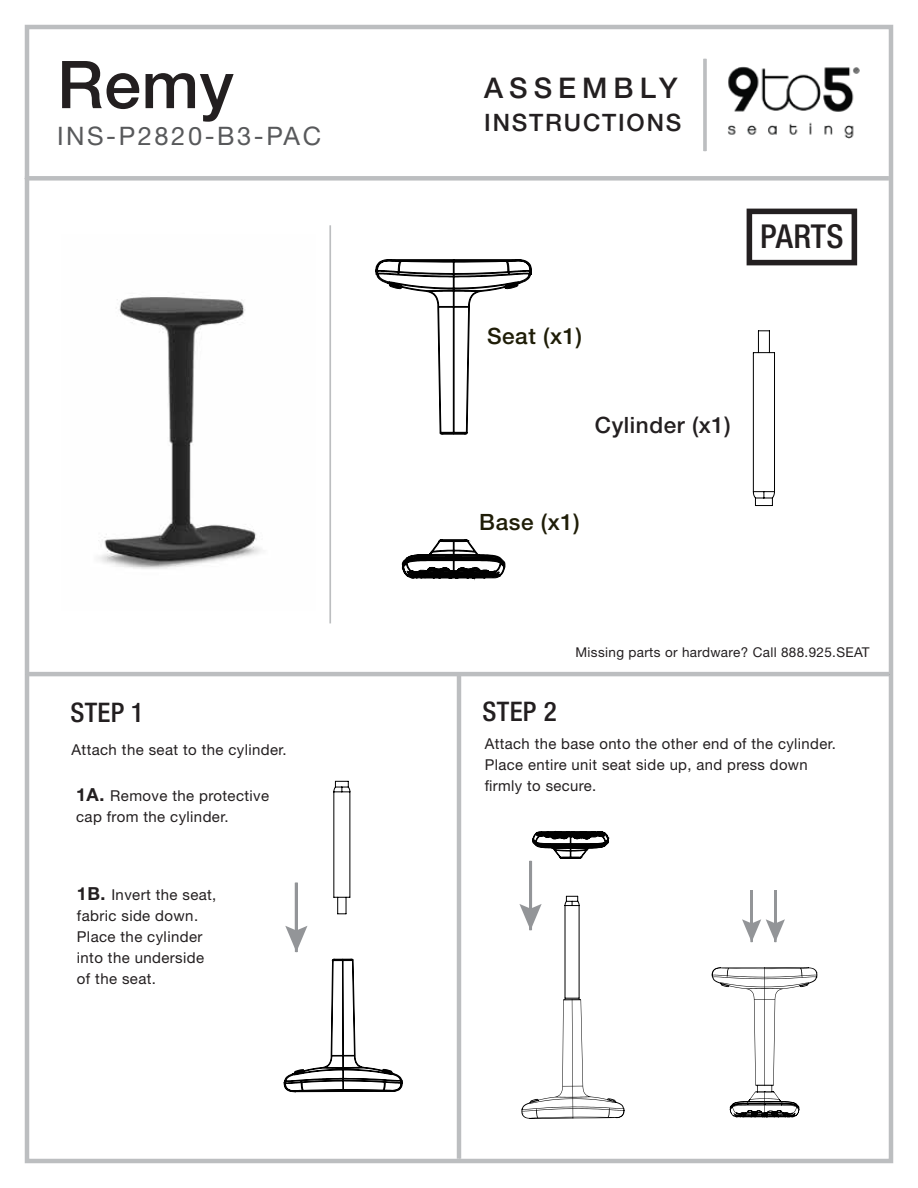
<style>
.page{position:relative;width:918px;height:1188px;background:#fff}
.page>*{position:absolute;margin:0;border:0;box-sizing:border-box;transform-origin:0 0}
.t1{font:500 66px "Helvetica Neue LT Std";color:#231f20}
.t2{font:500 condensed 33px "Helvetica Neue LT Std";color:#231f20}
.t3{font:500 28.5px "Helvetica Neue LT Std";letter-spacing:.21em;color:#231f20}
.t4{font:500 condensed 27px "Helvetica Neue LT Std";letter-spacing:.01em;color:#231f20}
.t5{font:25.5px "Helvetica Neue LT Std";letter-spacing:.1em;color:#58595b}
.t6{font:500 24px "Helvetica Neue LT Std";letter-spacing:.075em;color:#231f20}
.t7{font:500 22.5px "Helvetica Neue LT Std";letter-spacing:.025em;color:#1f1d07}
.t8{font:500 22.5px "Helvetica Neue LT Std";letter-spacing:.025em;color:#231f20}
.t9{font:15px/21px "Helvetica Neue LT Std";letter-spacing:.025em;color:#231f20}
.t10{font:13.5px "Helvetica Neue LT Std";letter-spacing:.025em;color:#231f20}
.s1{font-weight:700;font-size:18px}
</style>
<div class="page">
<div style="left:25px;top:25px;width:868px;height:1138px;background:#fff;border:4px solid #bcbec0"></div>
<img style="left:727px;top:66px;width:133px;height:72px">
<svg style="left:703px;top:58px;width:4px;height:94px"></svg>
<div style="left:25px;top:176px;width:864px;height:5px;background:#bcbec0"></div>
<hr style="left:457px;top:675px;width:4px;height:484px;background:#bcbec0">
<hr style="left:25px;top:672px;width:864px;height:4px;background:#bcbec0">
<img style="left:98px;top:297px;width:163px;height:272px">
<div style="left:747px;top:209px;width:110px;height:56px;border:6px solid #231f20"></div>
<hr style="left:329px;top:225px;width:2px;height:398px;background:#bcbec0">
<svg style="left:375px;top:259px;width:157px;height:321px"></svg>
<svg style="left:753px;top:330px;width:22px;height:176px"></svg>
<svg style="left:333px;top:780px;width:18px;height:135px"></svg>
<hr style="left:295px;top:883px;width:3px;height:69px;background:#939598">
<svg style="left:284px;top:926px;width:119px;height:167px"></svg>
<svg style="left:532px;top:831px;width:78px;height:28px"></svg>
<hr style="left:529px;top:861px;width:3px;height:69px;background:#939598">
<svg style="left:519px;top:896px;width:105px;height:223px"></svg>
<svg style="left:712px;top:967px;width:105px;height:150px"></svg>
<hr style="left:750px;top:890px;width:3px;height:52px;background:#939598">
<hr style="left:774px;top:890px;width:3px;height:52px;background:#939598">
<svg style="left:742px;top:919px;width:43px;height:23px"></svg>
<h1 class="t1" style="left:57px;top:45px;width:178px">Remy</h1>
<h3 class="t5" style="left:57px;top:120px;width:266px">INS-P2820-B3-PAC</h3>
<h3 class="t4" style="left:71px;top:696px;width:75px">STEP 1</h3>
<p class="t9" style="left:72px;top:739px;width:217px">Attach the seat to the cylinder.</p>
<p class="t9" style="left:76px;top:785px;width:195px"><span class="s1">1A.</span> Remove the protective cap from the cylinder.</p>
<p class="t9" style="left:77px;top:884px;width:141px"><span class="s1">1B.</span> Invert the seat, fabric side down.<br>Place the cylinder into the underside of the seat.</p>
<h3 class="t3" style="left:484px;top:71px;width:195px">ASSEMBLY</h3>
<h3 class="t6" style="left:484px;top:108px;width:199px">INSTRUCTIONS</h3>
<h3 class="t7" style="left:487px;top:322px;width:96px">Seat (x1)</h3>
<h3 class="t8" style="left:595px;top:411px;width:137px">Cylinder (x1)</h3>
<h3 class="t7" style="left:479px;top:509px;width:102px">Base (x1)</h3>
<h2 class="t2" style="left:760px;top:217px;width:85px">PARTS</h2>
<p class="t10" style="left:576px;top:643px;width:296px">Missing parts or hardware? Call 888.925.SEAT</p>
<h3 class="t4" style="left:483px;top:695px;width:76px">STEP 2</h3>
<p class="t9" style="left:485px;top:733px;width:353px">Attach the base onto the other end of the cylinder.<br>Place entire unit seat side up, and press down firmly to secure.</p>
</div>
